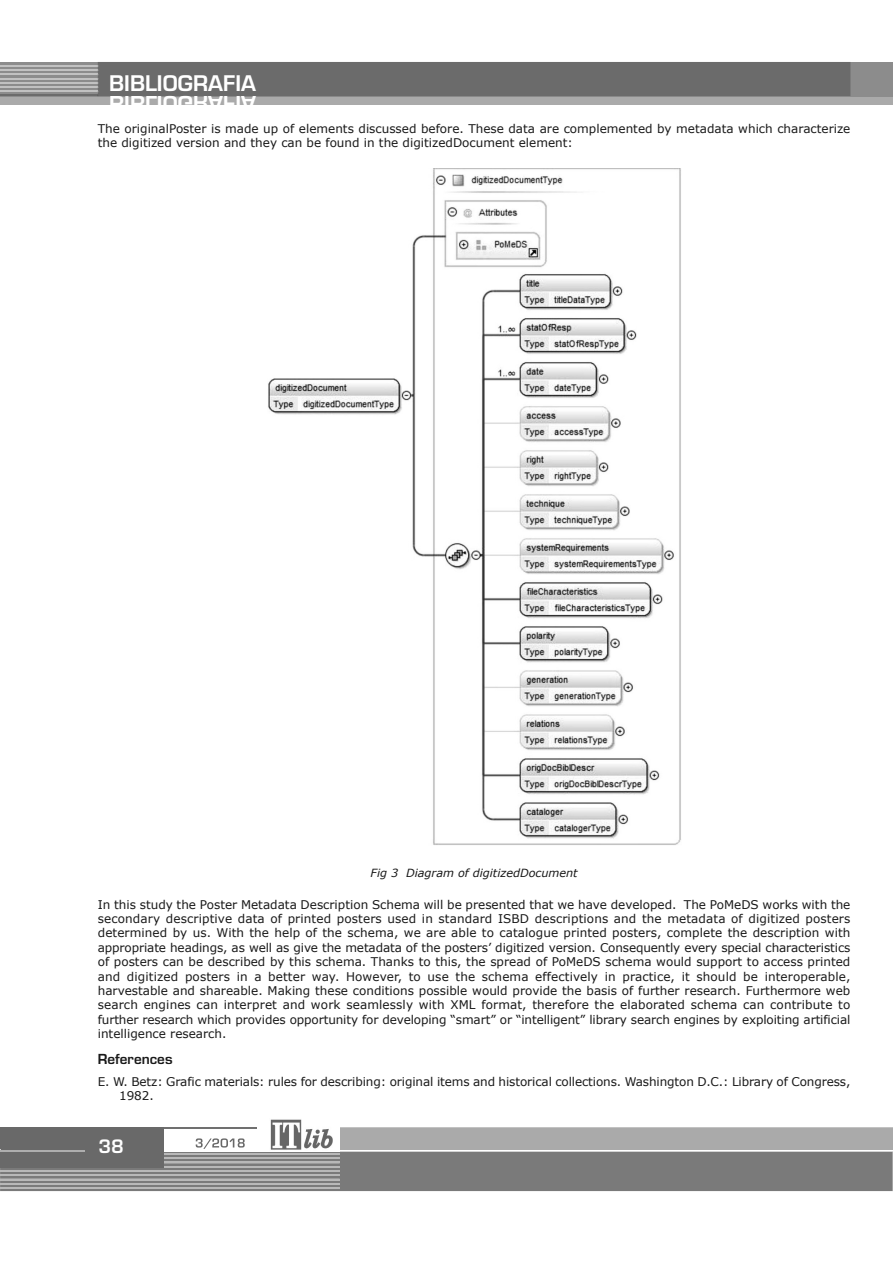
<style>
.page{position:relative;width:893px;height:1263px;background:#fff}
.page>*{position:absolute;margin:0;border:0;box-sizing:border-box;transform-origin:0 0}
.t1{font:21px "Euromode CE Bold";color:#fff}
.t2{font:18px "Euromode CE Bold";color:#fff}
.t3{font:13.5px "Euromode CE Bold";color:#191919}
.t4{font:12px/14.4px "Verdana";color:#191919}
.t5{font:italic 11.25px "Verdana";color:#191919}
</style>
<div class="page">
<div style="left:0;top:62px;width:893px;height:43px;background:#aaa"></div>
<div style="left:0;top:62px;width:893px;height:34px;background:#8c8c8c"></div>
<div style="left:98px;top:62px;width:752px;height:34px;background:#6b6b6b"></div>
<hr style="left:0;top:95px;width:98px;height:1px;background:#6b6b6b">
<hr style="left:0;top:91px;width:98px;height:1px;background:#c1c1c1">
<hr style="left:0;top:86px;width:98px;height:2px;background:#c1c1c1">
<hr style="left:0;top:82px;width:98px;height:2px;background:#c1c1c1">
<hr style="left:0;top:78px;width:98px;height:1px;background:#c1c1c1">
<hr style="left:0;top:74px;width:98px;height:1px;background:#c1c1c1">
<hr style="left:0;top:69px;width:98px;height:2px;background:#c1c1c1">
<hr style="left:0;top:65px;width:98px;height:2px;background:#c1c1c1">
<svg style="left:340px;top:1127px;width:553px;height:64px;background:#acacac"></svg>
<hr style="left:0;top:1150px;width:893px;height:1px;background:#fff">
<hr style="left:164px;top:1127px;width:93px;height:2px;background:#707070">
<img style="left:270px;top:1119px;width:62px;height:19px">
<svg style="left:0;top:1138px;width:892px;height:53px;background:#8d8d8d"></svg>
<hr style="left:0;top:1187px;width:340px;height:2px;background:#b8b8b8">
<hr style="left:0;top:1183px;width:340px;height:1px;background:#b8b8b8">
<hr style="left:0;top:1179px;width:340px;height:1px;background:#b8b8b8">
<hr style="left:0;top:1174px;width:340px;height:2px;background:#b8b8b8">
<hr style="left:0;top:1170px;width:340px;height:2px;background:#b8b8b8">
<hr style="left:0;top:1166px;width:340px;height:1px;background:#b8b8b8">
<hr style="left:0;top:1162px;width:340px;height:1px;background:#b8b8b8">
<hr style="left:0;top:1157px;width:340px;height:2px;background:#b8b8b8">
<hr style="left:0;top:1153px;width:340px;height:2px;background:#b8b8b8">
<div style="left:0;top:1127px;width:164px;height:41px;background:#696969"></div>
<hr style="left:0;top:1150px;width:84px;height:1px;background:#aeaeae">
<img style="left:268px;top:168px;width:413px;height:677px">
<h1 class="t1" style="left:109px;top:73px;width:148px">BBiiBBlliiOOGGrrAAFFiiAA</h1>
<p class="t4" style="left:98px;top:121px;width:754px">The originalPoster is made up of elements discussed before. These data are complemented by metadata which characterize the digitized version and they can be found in the digitizedDocument element:</p>
<p class="t5" style="left:371px;top:866px;width:209px">Fig 3 Diagram of digitizedDocument</p>
<p class="t4" style="left:98px;top:896px;width:754px;text-align:justify">In this study the Poster Metadata Description Schema will be presented that we have developed. The PoMeDS works with the secondary descriptive data of printed posters used in standard ISBD descriptions and the metadata of digitized posters determined by us. With the help of the schema, we are able to catalogue printed posters, complete the description with appropriate headings, as well as give the metadata of the posters’ digitized version. Consequently every special characteristics of posters can be described by this schema. Thanks to this, the spread of PoMeDS schema would support to access printed and digitized posters in a better way. However, to use the schema effectively in practice, it should be interoperable, harvestable and shareable. Making these conditions possible would provide the basis of further research. Furthermore web search engines can interpret and work seamlessly with XML format, therefore the elaborated schema can contribute to further research which provides opportunity for developing “smart” or “intelligent” library search engines by exploiting artificial intelligence research.</p>
<p class="t3" style="left:98px;top:1051px;width:76px">references</p>
<p class="t4" style="left:119px;top:1074px;width:733px;text-indent:-21px">E. W. Betz: Grafic materials: rules for describing: original items and historical collections. Washington D.C.: Library of Congress,<br>1982.</p>
<h2 class="t2" style="left:98px;top:1135px;width:27px">38</h2>
</div>
